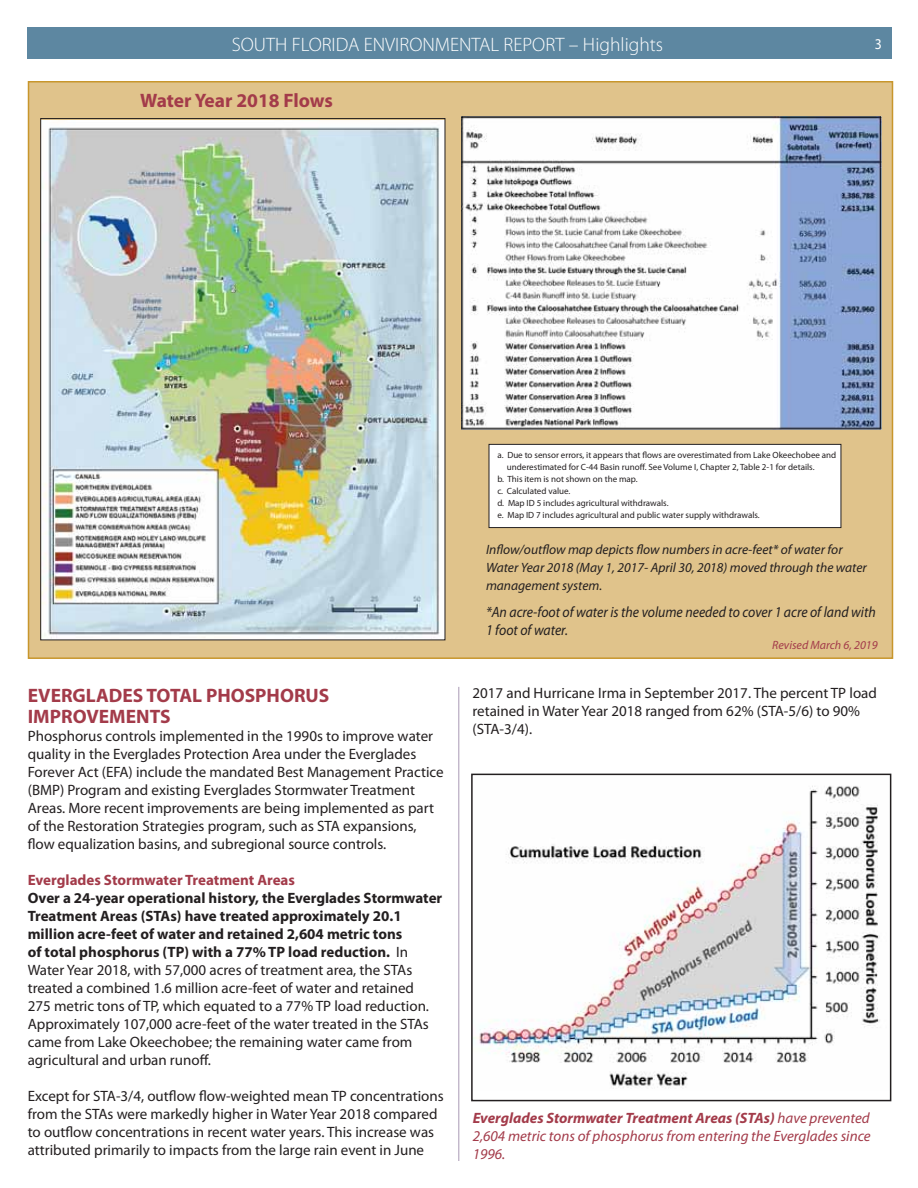
<style>
.page{position:relative;width:918px;height:1188px;background:#fff}
.page>*{position:absolute;margin:0;border:0;box-sizing:border-box;transform-origin:0 0}
.t1{font:700 19.5px/21px "Myriad Pro";color:#a33b4a}
.t2{font:300 19.5px "Myriad Pro";color:#fff}
.t3{font:15px/18px "Myriad Pro";color:#231f20}
.t4{font:italic 15px/18px "Myriad Pro";color:#a33b4a;text-align:justify}
.t5{font:italic 15px/18px "Myriad Pro";color:#231f20;scale:.92 1}
.t6{font:700 15px "Myriad Pro";color:#a33b4a}
.t7{font:15px "Myriad Pro";color:#fff;scale:.92 1}
.t8{font:italic 13.5px/18px "Myriad Pro";color:#231f20}
.t9{font:italic 12px "Myriad Pro";color:#a33b4a}
.t10{font:9px "Myriad Pro";color:#231f20}
.s1{font-weight:700}
</style>
<div class="page">
<hr style="left:459px;top:687px;width:1px;height:474px;background:#a999b4">
<div style="left:27px;top:27px;width:864px;height:32px;background:#5d87a1"></div>
<div style="left:28px;top:82px;width:865px;height:576px;background:#e0c38b"></div>
<img style="left:42px;top:120px;width:401px;height:518px">
<img style="left:462px;top:116px;width:419px;height:314px">
<div style="left:489px;top:444px;width:352px;height:84px;background:#fff"></div>
<div style="left:489px;top:444px;width:352px;height:84px;border:1px solid #231f20"></div>
<img style="left:474px;top:786px;width:406px;height:302px">
<div style="left:471px;top:774px;width:420px;height:327px;border:2px solid #231f20"></div>
<h1 class="t2" style="left:232px;top:32px;width:433px">SOUTH FLORIDA ENVIRONMENTAL REPORT – Highlights</h1>
<p class="t7" style="left:875px;top:39px;width:9px">3</p>
<h1 class="t1" style="left:140px;top:91px;width:194px">Water Year 2018 Flows</h1>
<h1 class="t1" style="left:28px;top:686px;width:303px">EVERGLADES TOTAL PHOSPHORUS<br>IMPROVEMENTS</h1>
<p class="t3" style="left:28px;top:727px;width:417px">Phosphorus controls implemented in the 1990s to improve water quality in the Everglades Protection Area under the Everglades Forever Act (EFA) include the mandated Best Management Practice (BMP) Program and existing Everglades Stormwater Treatment Areas. More recent improvements are being implemented as part of the Restoration Strategies program, such as STA expansions, flow equalization basins, and subregional source controls.</p>
<p class="t6" style="left:28px;top:874px;width:269px">Everglades Stormwater Treatment Areas</p>
<p class="t3" style="left:28px;top:889px;width:416px"><span class="s1">Over a 24-year operational history, the Everglades Stormwater Treatment Areas (STAs) have treated approximately 20.1 million acre-feet of water and retained 2,604 metric tons<br>of total phosphorus (TP) with a 77% TP load reduction.</span> In Water Year 2018, with 57,000 acres of treatment area, the STAs treated a combined 1.6 million acre-feet of water and retained<br>275 metric tons of TP, which equated to a 77% TP load reduction.<br>Approximately 107,000 acre-feet of the water treated in the STAs came from Lake Okeechobee; the remaining water came from agricultural and urban runoff.</p>
<p class="t3" style="left:28px;top:1087px;width:417px">Except for STA-3/4, outflow flow-weighted mean TP concentrations from the STAs were markedly higher in Water Year 2018 compared to outflow concentrations in recent water years. This increase was attributed primarily to impacts from the large rain event in June</p>
<p class="t10" style="left:497px;top:451px;width:341px">a. Due to sensor errors, it appears that flows are overestimated from Lake Okeechobee and</p>
<p class="t10" style="left:507px;top:463px;width:309px">underestimated for C-44 Basin runoff. See Volume I, Chapter 2, Table 2-1 for details.</p>
<p class="t10" style="left:497px;top:475px;width:142px">b. This item is not shown on the map.</p>
<p class="t10" style="left:497px;top:487px;width:75px">c. Calculated value.</p>
<p class="t10" style="left:497px;top:499px;width:173px">d. Map ID 5 includes agricultural withdrawals.</p>
<p class="t10" style="left:497px;top:511px;width:264px">e. Map ID 7 includes agricultural and public water supply withdrawals.</p>
<p class="t8" style="left:486px;top:542px;width:382px">Inflow/outflow map depicts flow numbers in acre-feet* of water for<br>Water Year 2018 (May 1, 2017- April 30, 2018) moved through the water management system.</p>
<p class="t5" style="left:486px;top:604px;width:425px">*An acre-foot of water is the volume needed to cover 1 acre of land with<br>1 foot of water.</p>
<p class="t9" style="left:772px;top:641px;width:107px">Revised March 6, 2019</p>
<p class="t3" style="left:472px;top:685px;width:406px">2017 and Hurricane Irma in September 2017. The percent TP load retained in Water Year 2018 ranged from 62% (STA-5/6) to 90% (STA-3/4).</p>
<p class="t4" style="left:473px;top:1110px;width:400px"><span class="s1">Everglades Stormwater Treatment Areas (STAs)</span> have prevented 2,604 metric tons of phosphorus from entering the Everglades since 1996.</p>
</div>
